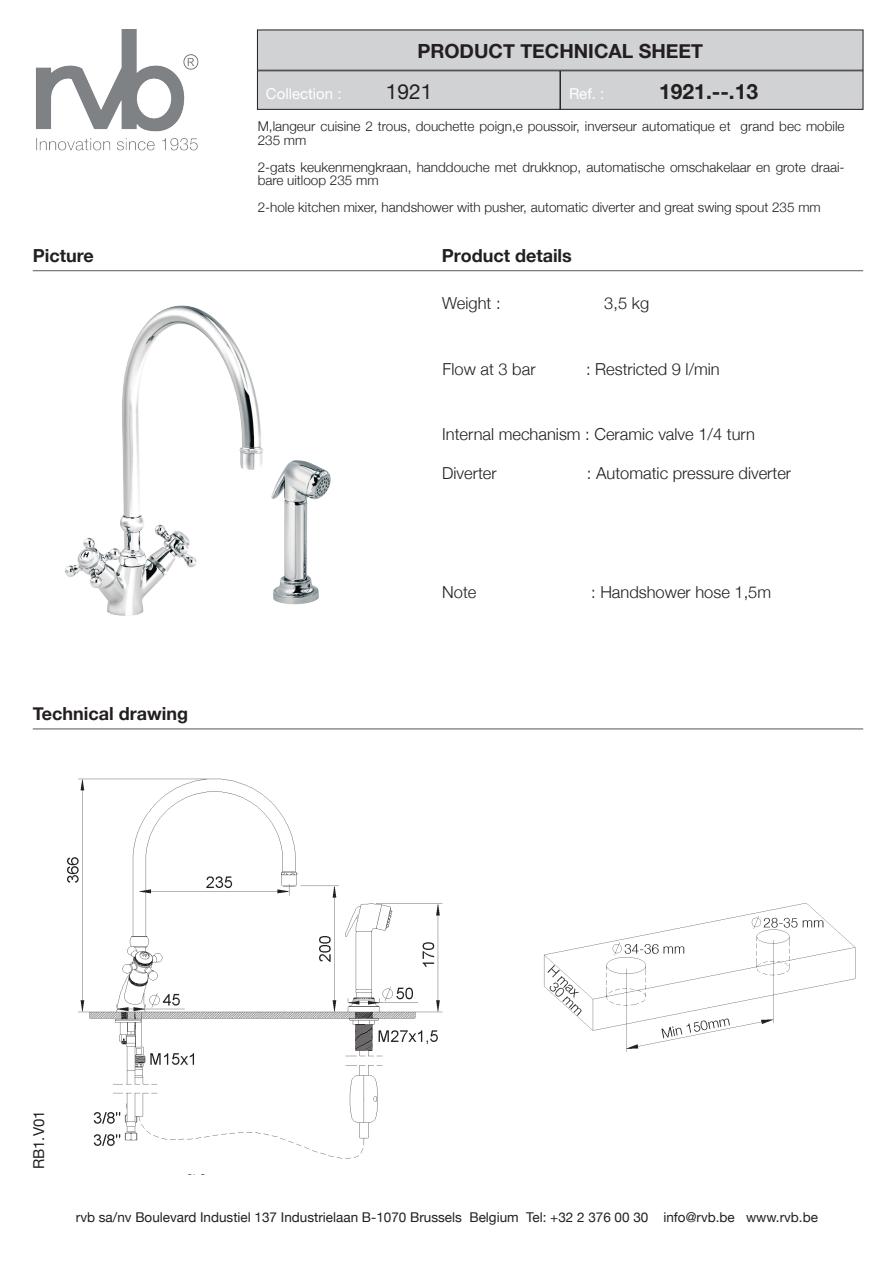
<style>
.page{position:relative;width:893px;height:1263px;background:#fff}
.page>*{position:absolute;margin:0;border:0;box-sizing:border-box;transform-origin:0 0}
.t1{font:700 21px "Helvetica Neue";color:#231f20}
.t2{font:21px "Helvetica Neue";color:#231f20}
.t3{font:700 19.5px "Helvetica Neue";color:#231f20}
.t4{font:700 18px "Helvetica Neue";color:#231f20}
.t5{font:300 16.5px "Helvetica Neue";color:#231f20}
.t6{font:15px "Helvetica Neue";color:#fff}
.t7{font:15px "Helvetica Neue";color:#231f20}
.t8{font:300 13.5px/13.5px "Helvetica Neue";color:#231f20}
.t9{font:13.5px "Helvetica Neue";color:#231f20}
</style>
<div class="page">
<img style="left:36px;top:30px;width:163px;height:121px">
<div style="left:257px;top:71px;width:303px;height:38px;background:#d1d2d4"></div>
<div style="left:257px;top:71px;width:303px;height:39px;border:1px solid #231f20"></div>
<div style="left:560px;top:71px;width:303px;height:38px;background:#d1d2d4"></div>
<div style="left:560px;top:71px;width:303px;height:39px;border:1px solid #231f20"></div>
<div style="left:257px;top:30px;width:606px;height:40px;background:#d1d2d4"></div>
<hr style="left:33px;top:728px;width:830px;height:1px;background:#57585a">
<hr style="left:33px;top:270px;width:830px;height:1px;background:#57585a">
<img style="left:65px;top:305px;width:266px;height:311px">
<img style="left:67px;top:778px;width:376px;height:381px">
<img style="left:543px;top:903px;width:313px;height:149px">
<p class="t3" style="left:417px;top:39px;width:287px">PRODUCT TECHNICAL SHEET</p>
<p class="t2" style="left:386px;top:79px;width:48px">1921</p>
<p class="t1" style="left:659px;top:78px;width:100px">1921.--.13</p>
<p class="t6" style="left:266px;top:85px;width:77px">Collection :</p>
<p class="t6" style="left:569px;top:85px;width:37px">Ref. :</p>
<p class="t8" style="left:258px;top:119px;width:588px">M‚langeur cuisine 2 trous, douchette poign‚e poussoir, inverseur automatique et grand bec mobile<br>235 mm</p>
<p class="t8" style="left:258px;top:160px;width:588px">2-gats keukenmengkraan, handdouche met drukknop, automatische omschakelaar en grote draai&shy;bare uitloop 235 mm</p>
<p class="t8" style="left:258px;top:200px;width:565px">2-hole kitchen mixer, handshower with pusher, automatic diverter and great swing spout 235 mm</p>
<p class="t4" style="left:33px;top:244px;width:63px">Picture</p>
<p class="t4" style="left:442px;top:244px;width:131px">Product details</p>
<p class="t5" style="left:442px;top:293px;width:60px">Weight :</p>
<p class="t5" style="left:604px;top:293px;width:46px">3,5 kg</p>
<p class="t5" style="left:443px;top:359px;width:94px">Flow at 3 bar</p>
<p class="t5" style="left:586px;top:359px;width:135px">: Restricted 9 l/min</p>
<p class="t5" style="left:442px;top:424px;width:314px">Internal mechanism : Ceramic valve 1/4 turn</p>
<p class="t5" style="left:442px;top:463px;width:56px">Diverter</p>
<p class="t5" style="left:587px;top:463px;width:206px">: Automatic pressure diverter</p>
<p class="t4" style="left:33px;top:703px;width:157px">Technical drawing</p>
<p class="t7" style="left:30px;top:1169px;width:60px;rotate:-90deg">RB1.V01</p>
<p class="t5" style="left:442px;top:582px;width:36px">Note</p>
<p class="t5" style="left:591px;top:582px;width:182px">: Handshower hose 1,5m</p>
<p class="t9" style="left:76px;top:1209px;width:744px">rvb sa/nv Boulevard Industiel 137 Industrielaan B-1070 Brussels Belgium Tel: +32 2 376 00 30 info@rvb.be www.rvb.be</p>
</div>
